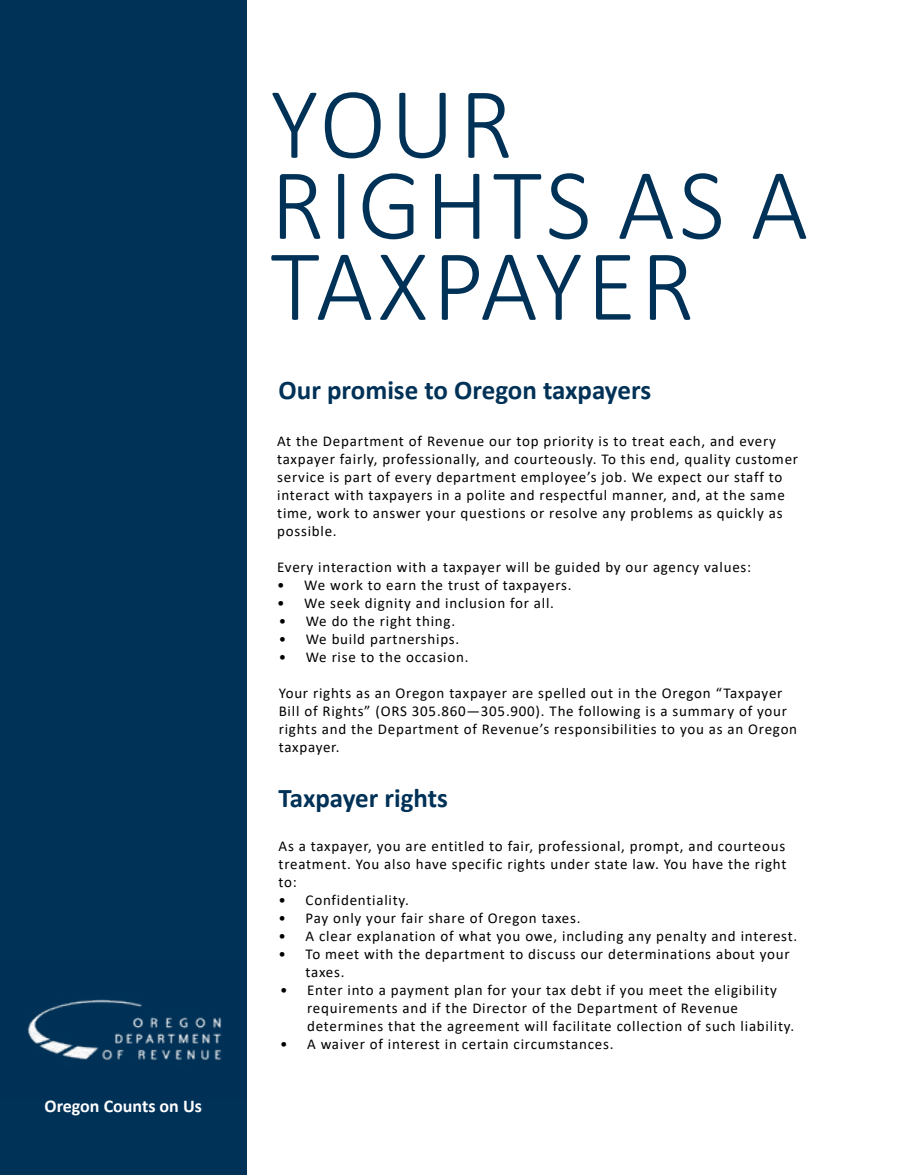
<style>
.page{position:relative;width:905px;height:1175px;background:#fff}
.page>*{position:absolute;margin:0;border:0;box-sizing:border-box;transform-origin:0 0}
.t1{font:300 102px/81px "Calibri";letter-spacing:.04em;color:#003157}
.t2{font:700 27px "Calibri";color:#003157}
.t3{font:700 18px "Calibri";color:#fff}
.t4{font:15px/18px "Calibri";letter-spacing:.05em;color:#000}
</style>
<div class="page">
<div style="left:0;top:0;width:246px;height:1174px;background:#003157"></div>
<img style="left:27px;top:960px;width:220px;height:138px">
<p class="t3" style="left:44px;top:1093px;width:159px">Oregon Counts on Us</p>
<h1 class="t1" style="left:270px;top:82px;width:539px">YOUR<br>RIGHTS AS A<br>TAXPAYER</h1>
<h2 class="t2" style="left:278px;top:371px;width:374px">Our promise to Oregon taxpayers</h2>
<p class="t4" style="left:277px;top:431px;width:522px">At the Department of Revenue our top priority is to treat each, and every taxpayer fairly, professionally, and courteously. To this end, quality customer service is part of every department employee’s job. We expect our staff to interact with taxpayers in a polite and respectful manner, and, at the same time, work to answer your questions or resolve any problems as quickly as possible.</p>
<p class="t4" style="left:277px;top:557px;width:475px">Every interaction with a taxpayer will be guided by our agency values:</p>
<p class="t4" style="left:277px;top:575px;width:296px">• We work to earn the trust of taxpayers.</p>
<p class="t4" style="left:277px;top:593px;width:278px">• We seek dignity and inclusion for all.</p>
<p class="t4" style="left:279px;top:611px;width:178px">• We do the right thing.</p>
<p class="t4" style="left:279px;top:629px;width:182px">• We build partnerships.</p>
<p class="t4" style="left:279px;top:647px;width:191px">• We rise to the occasion.</p>
<p class="t4" style="left:279px;top:683px;width:520px">Your rights as an Oregon taxpayer are spelled out in the Oregon “Taxpayer Bill of Rights” (ORS 305.860—305.900). The following is a summary of your rights and the Department of Revenue’s responsibilities to you as an Oregon taxpayer.</p>
<h2 class="t2" style="left:278px;top:779px;width:171px">Taxpayer rights</h2>
<p class="t4" style="left:278px;top:836px;width:509px;text-align:justify">As a taxpayer, you are entitled to fair, professional, prompt, and courteous treatment. You also have specific rights under state law. You have the right to:</p>
<p class="t4" style="left:278px;top:890px;width:132px">• Confidentiality.</p>
<p class="t4" style="left:278px;top:908px;width:303px">• Pay only your fair share of Oregon taxes.</p>
<p class="t4" style="left:278px;top:926px;width:520px">• A clear explanation of what you owe, including any penalty and interest.</p>
<p class="t4" style="left:305px;top:944px;width:485px;text-indent:-27px">• To meet with the department to discuss our determinations about your taxes.</p>
<p class="t4" style="left:307px;top:980px;width:488px;text-indent:-27px">• Enter into a payment plan for your tax debt if you meet the eligibility requirements and if the Director of the Department of Revenue determines that the agreement will facilitate collection of such liability.</p>
<p class="t4" style="left:280px;top:1034px;width:335px">• A waiver of interest in certain circumstances.</p>
</div>
